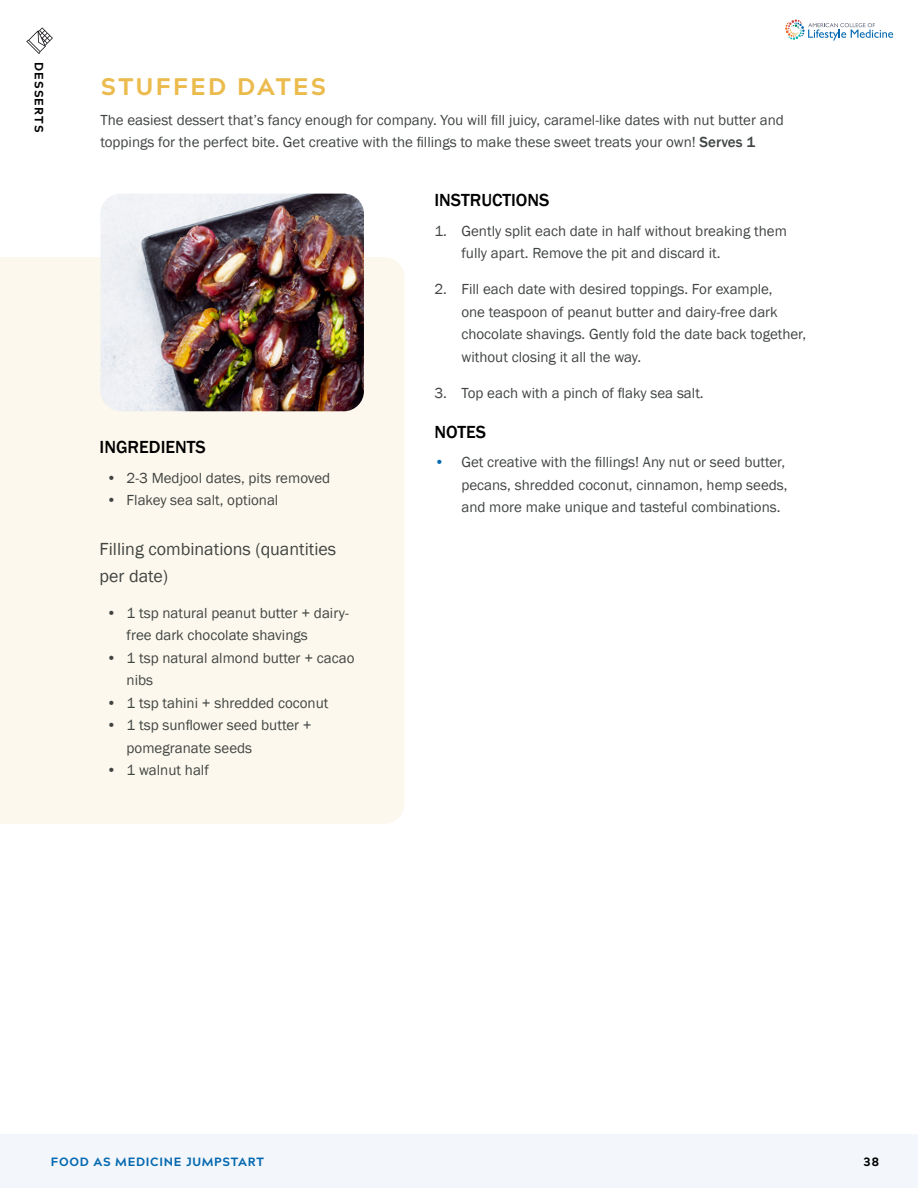
<style>
.page{position:relative;width:918px;height:1188px;background:#fff}
.page>*{position:absolute;margin:0;border:0;box-sizing:border-box;transform-origin:0 0}
.t1{font:800 24px "Acherus Grotesque";letter-spacing:.1em;color:#ebbb4e}
.t2{font:18px/27px "Franklin Gothic";color:#404542}
.t3{font:500 18px "Franklin Gothic";color:#000}
.t4{font:15px/22.5px "Franklin Gothic";color:#404542}
.t5{font:800 12px "Acherus Grotesque";letter-spacing:.06em;color:#0669b0}
.t6{font:800 12px "Acherus Grotesque";letter-spacing:.1em;color:#000}
.s1{font-weight:500}
.s2{color:#0469b2}
</style>
<div class="page">
<div style="left:0;top:1134px;width:918px;height:54px;background:#f3f7fb"></div>
<svg style="left:785px;top:19px;width:108px;height:21px"></svg>
<svg style="left:26px;top:28px;width:27px;height:26px"></svg>
<div style="left:0;top:257px;width:405px;height:567px;background:#fdf8ed"></div>
<img style="left:100px;top:194px;width:264px;height:217px">
<p class="t6" style="left:49px;top:62px;width:73px;rotate:90deg">DESSERTS</p>
<h1 class="t1" style="left:101px;top:66px;width:227px">STUFFED DATES</h1>
<p class="t4" style="left:100px;top:109px;width:685px">The easiest dessert that’s fancy enough for company. You will fill juicy, caramel-like dates with nut butter and toppings for the perfect bite. Get creative with the fillings to make these sweet treats your own! <span class="s1">Serves 1</span></p>
<p class="t3" style="left:100px;top:436px;width:108px">INGREDIENTS</p>
<p class="t4" style="left:106px;top:467px;width:225px">• 2-3 Medjool dates, pits removed</p>
<p class="t4" style="left:106px;top:489px;width:174px">• Flakey sea salt, optional</p>
<p class="t2" style="left:100px;top:535px;width:238px">Filling combinations (quantities per date)</p>
<p class="t4" style="left:127px;top:602px;width:224px;text-indent:-20px">• 1 tsp natural peanut butter + dairy&shy;free dark chocolate shavings</p>
<p class="t4" style="left:127px;top:647px;width:229px;text-indent:-20px">• 1 tsp natural almond butter + cacao nibs</p>
<p class="t4" style="left:106px;top:692px;width:224px">• 1 tsp tahini + shredded coconut</p>
<p class="t4" style="left:127px;top:714px;width:187px;text-indent:-20px">• 1 tsp sunflower seed butter + pomegranate seeds</p>
<p class="t4" style="left:106px;top:759px;width:104px">• 1 walnut half</p>
<p class="t3" style="left:434px;top:189px;width:117px">INSTRUCTIONS</p>
<p class="t4" style="left:461px;top:220px;width:327px;text-indent:-27px">1. Gently split each date in half without breaking them fully apart. Remove the pit and discard it.</p>
<p class="t4" style="left:461px;top:278px;width:346px;text-indent:-27px">2. Fill each date with desired toppings. For example,<br>one teaspoon of peanut butter and dairy-free dark chocolate shavings. Gently fold the date back together, without closing it all the way.</p>
<p class="t4" style="left:434px;top:382px;width:271px">3. Top each with a pinch of flaky sea salt.</p>
<p class="t3" style="left:434px;top:421px;width:53px">NOTES</p>
<p class="t4" style="left:461px;top:451px;width:328px;text-indent:-27px"><span class="s2">•</span> Get creative with the fillings! Any nut or seed butter, pecans, shredded coconut, cinnamon, hemp seeds, and more make unique and tasteful combinations.</p>
<p class="t5" style="left:51px;top:1151px;width:215px">FOOD AS MEDICINE JUMPSTART</p>
<p class="t6" style="left:864px;top:1151px;width:17px">38</p>
</div>
